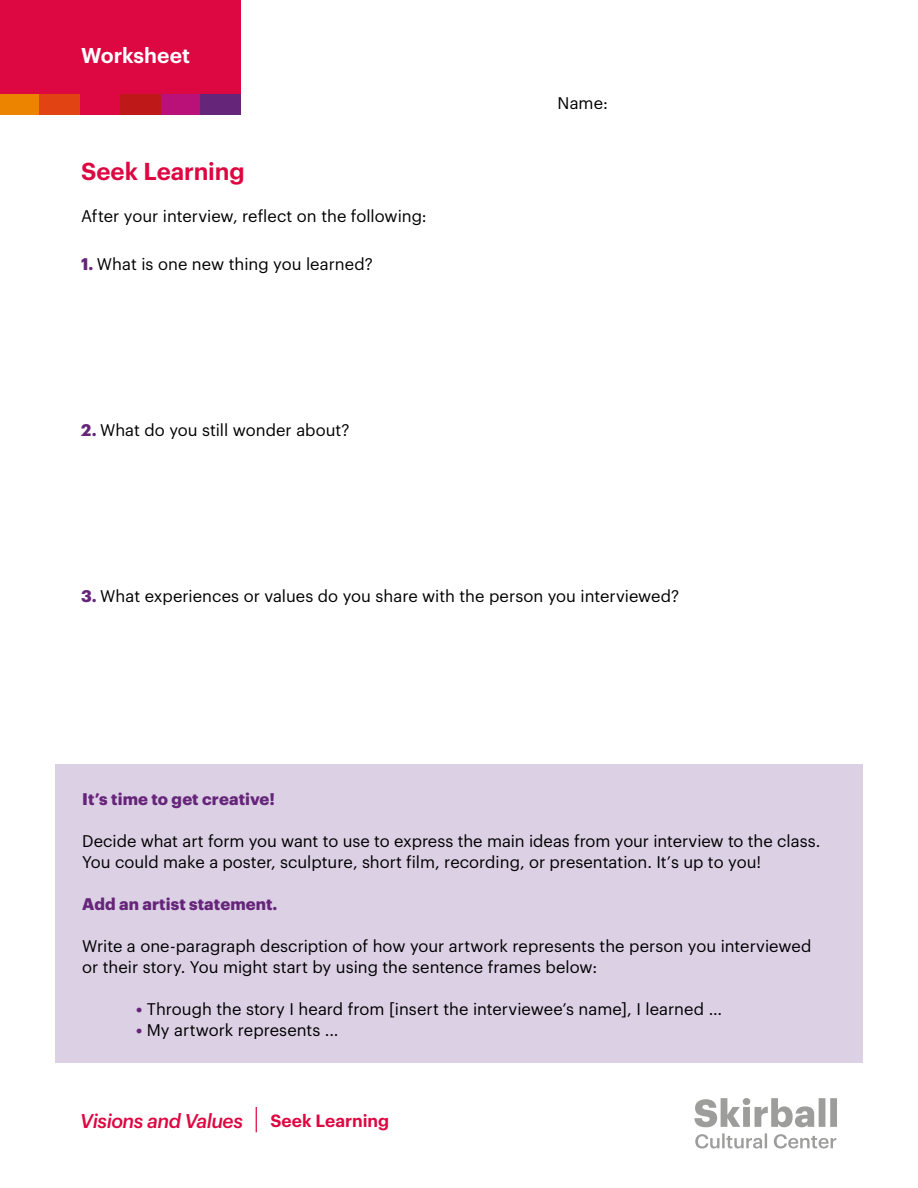
<style>
.page{position:relative;width:918px;height:1188px;background:#fff}
.page>*{position:absolute;margin:0;border:0;box-sizing:border-box;transform-origin:0 0}
.t1{font:600 24px "Graphik";letter-spacing:-.005em;color:#dd0741}
.t2{font:600 21px "Graphik";color:#fff}
.t3{font:italic 500 19.5px "Graphik";letter-spacing:-.025em;color:#dd0741}
.t4{font:600 17.4px "Graphik";color:#dd0741}
.t5{font:16.5px/21px "Graphik";color:#000}
.t6{font:700 16.5px "Graphik";letter-spacing:.005em;color:#652579}
.s1{font-weight:700;color:#652579}
</style>
<div class="page">
<div style="left:55px;top:764px;width:808px;height:299px;background:#dcd0e5"></div>
<div style="left:0;top:0;width:241px;height:94px;background:#dd0741"></div>
<svg style="left:256px;top:1107px;width:1px;height:25px"></svg>
<div style="left:0;top:94px;width:40px;height:21px;background:#ec8400"></div>
<div style="left:160px;top:94px;width:41px;height:21px;background:#b91177"></div>
<div style="left:80px;top:94px;width:40px;height:21px;background:#dd0741"></div>
<div style="left:40px;top:94px;width:40px;height:21px;background:#e14412"></div>
<div style="left:200px;top:94px;width:41px;height:21px;background:#652579"></div>
<div style="left:120px;top:94px;width:41px;height:21px;background:#be1818"></div>
<svg style="left:694px;top:1098px;width:143px;height:29px"></svg>
<svg style="left:695px;top:1133px;width:141px;height:16px"></svg>
<p class="t2" style="left:81px;top:39px;width:111px">Worksheet</p>
<h1 class="t1" style="left:81px;top:153px;width:165px">Seek Learning</h1>
<p class="t5" style="left:81px;top:204px;width:347px">After your interview, reflect on the following:</p>
<p class="t5" style="left:81px;top:252px;width:293px"><span class="s1">1.</span> What is one new thing you learned?</p>
<p class="t5" style="left:81px;top:418px;width:270px"><span class="s1">2.</span> What do you still wonder about?</p>
<p class="t5" style="left:558px;top:91px;width:52px">Name:</p>
<p class="t5" style="left:81px;top:584px;width:600px"><span class="s1">3.</span> What experiences or values do you share with the person you interviewed?</p>
<p class="t6" style="left:82px;top:786px;width:194px">It’s time to get creative!</p>
<p class="t5" style="left:82px;top:829px;width:740px">Decide what art form you want to use to express the main ideas from your interview to the class.<br>You could make a poster, sculpture, short film, recording, or presentation. It’s up to you!</p>
<p class="t6" style="left:82px;top:891px;width:197px">Add an artist statement.</p>
<p class="t5" style="left:82px;top:934px;width:731px">Write a one-paragraph description of how your artwork represents the person you interviewed or their story. You might start by using the sentence frames below:</p>
<p class="t5" style="left:136px;top:997px;width:588px"><span class="s1">•</span> Through the story I heard from [insert the interviewee’s name], I learned ...</p>
<p class="t5" style="left:136px;top:1018px;width:204px"><span class="s1">•</span> My artwork represents ...</p>
<p class="t3" style="left:80px;top:1106px;width:164px">Visions and Values</p>
<p class="t4" style="left:270px;top:1107px;width:120px">Seek Learning</p>
</div>
